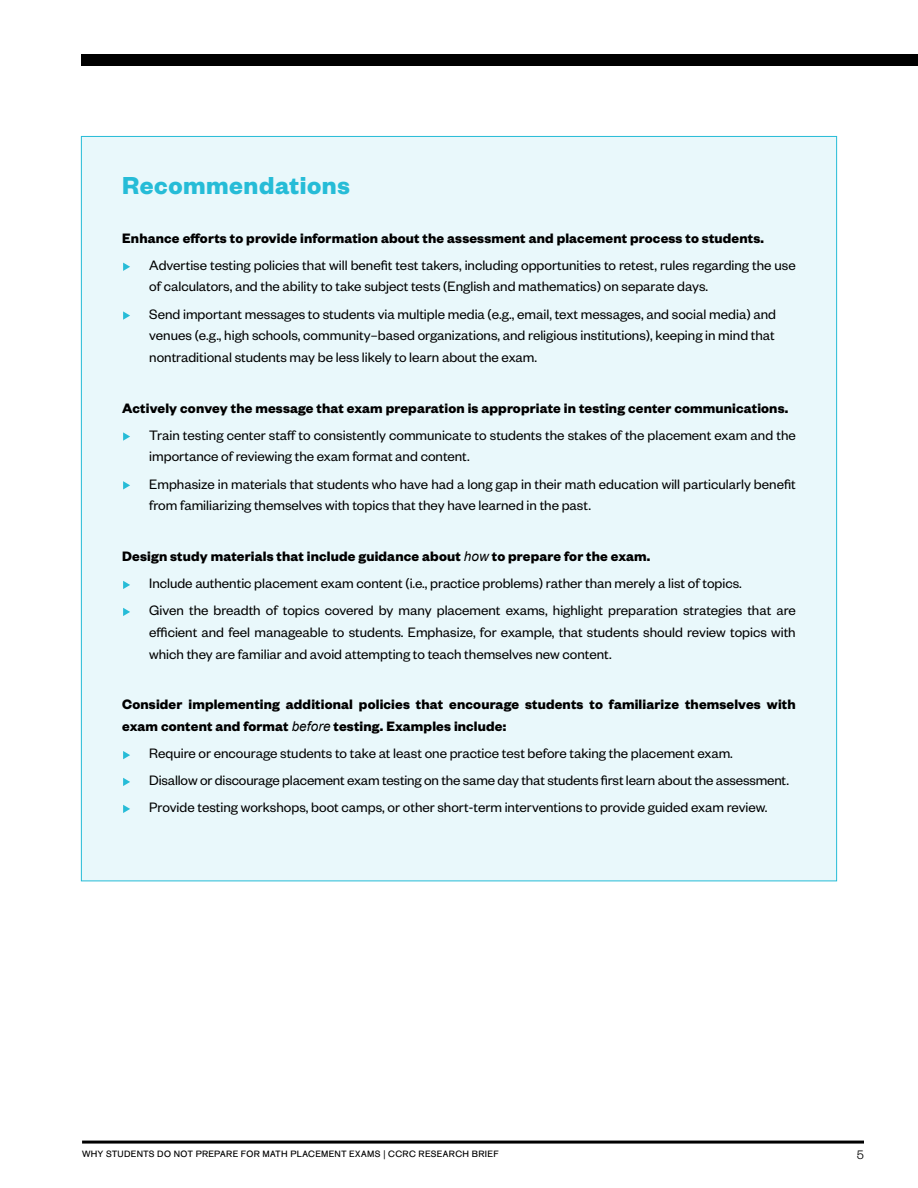
<style>
.page{position:relative;width:918px;height:1188px;background:#fff}
.page>*{position:absolute;margin:0;border:0;box-sizing:border-box;transform-origin:0 0}
.t1{font:700 27px "Founders Grotesk";letter-spacing:.02em;color:#26bcd7}
.t2{font:15px/21.8px "Founders Grotesk";color:#000}
.t3{font:700 15px/21.8px "Founders Grotesk";letter-spacing:.01em;color:#000}
.t4{font:300 13.5px "Founders Grotesk";color:#000}
.t5{font:9px "AG Old Face";letter-spacing:.045em;color:#000}
.s1{font-weight:700}
.s2{font-family:"Arial";font-style:italic;font-size:13.5px}
.s3{font-family:"Arial";font-weight:400;font-style:italic;font-size:13.5px}
</style>
<div class="page">
<hr style="left:82px;top:1141px;width:782px;height:3px;background:#000">
<div style="left:81px;top:54px;width:837px;height:12px;background:#000"></div>
<div style="left:81px;top:136px;width:756px;height:745px;background:#e9f8fb"></div>
<svg style="left:123px;top:263px;width:7px;height:8px"></svg>
<svg style="left:123px;top:311px;width:7px;height:9px"></svg>
<svg style="left:123px;top:432px;width:7px;height:9px"></svg>
<svg style="left:123px;top:481px;width:7px;height:9px"></svg>
<svg style="left:123px;top:608px;width:7px;height:8px"></svg>
<svg style="left:123px;top:581px;width:7px;height:8px"></svg>
<svg style="left:123px;top:805px;width:7px;height:8px"></svg>
<svg style="left:123px;top:778px;width:7px;height:8px"></svg>
<svg style="left:123px;top:751px;width:7px;height:8px"></svg>
<h1 class="t1" style="left:122px;top:168px;width:229px">Recommendations</h1>
<p class="t3" style="left:122px;top:226px;width:643px">Enhance efforts to provide information about the assessment and placement process to students.</p>
<p class="t2" style="left:149px;top:253px;width:648px">Advertise testing policies that will benefit test takers, including opportunities to retest, rules regarding the use of calculators, and the ability to take subject tests (English and mathematics) on separate days.</p>
<p class="t2" style="left:149px;top:302px;width:628px;text-align:justify">Send important messages to students via multiple media (e.g., email, text messages, and social media) and venues (e.g., high schools, community–based organizations, and religious institutions), keeping in mind that nontraditional students may be less likely to learn about the exam.</p>
<p class="t3" style="left:122px;top:396px;width:668px">Actively convey the message that exam preparation is appropriate in testing center communications.</p>
<p class="t2" style="left:149px;top:423px;width:648px">Train testing center staff to consistently communicate to students the stakes of the placement exam and the importance of reviewing the exam format and content.</p>
<p class="t2" style="left:149px;top:472px;width:648px">Emphasize in materials that students who have had a long gap in their math education will particularly benefit from familiarizing themselves with topics that they have learned in the past.</p>
<p class="t2" style="left:149px;top:542px;width:648px;line-height:27.2px;text-indent:-27px"><span class="s1">Design study materials that include guidance about</span> <span class="s2">how</span> <span class="s1">to prepare for the exam.<br></span>Include authentic placement exam content (i.e., practice problems) rather than merely a list of topics.<br>Given the breadth of topics covered by many placement exams, highlight preparation strategies that are</p>
<p class="t2" style="left:149px;top:620px;width:648px">efficient and feel manageable to students. Emphasize, for example, that students should review topics with which they are familiar and avoid attempting to teach themselves new content.</p>
<p class="t3" style="left:122px;top:693px;width:675px">Consider implementing additional policies that encourage students to familiarize themselves with exam content and format <span class="s3">before</span> testing. Examples include:</p>
<p class="t2" style="left:149px;top:739px;width:641px;line-height:27.2px">Require or encourage students to take at least one practice test before taking the placement exam.<br>Disallow or discourage placement exam testing on the same day that students first learn about the assessment.<br>Provide testing workshops, boot camps, or other short-term interventions to provide guided exam review.</p>
<p class="t5" style="left:82px;top:1149px;width:418px">WHY STUDENTS DO NOT PREPARE FOR MATH PLACEMENT EXAMS | CCRC RESEARCH BRIEF</p>
<p class="t4" style="left:857px;top:1146px;width:9px">5</p>
</div>
